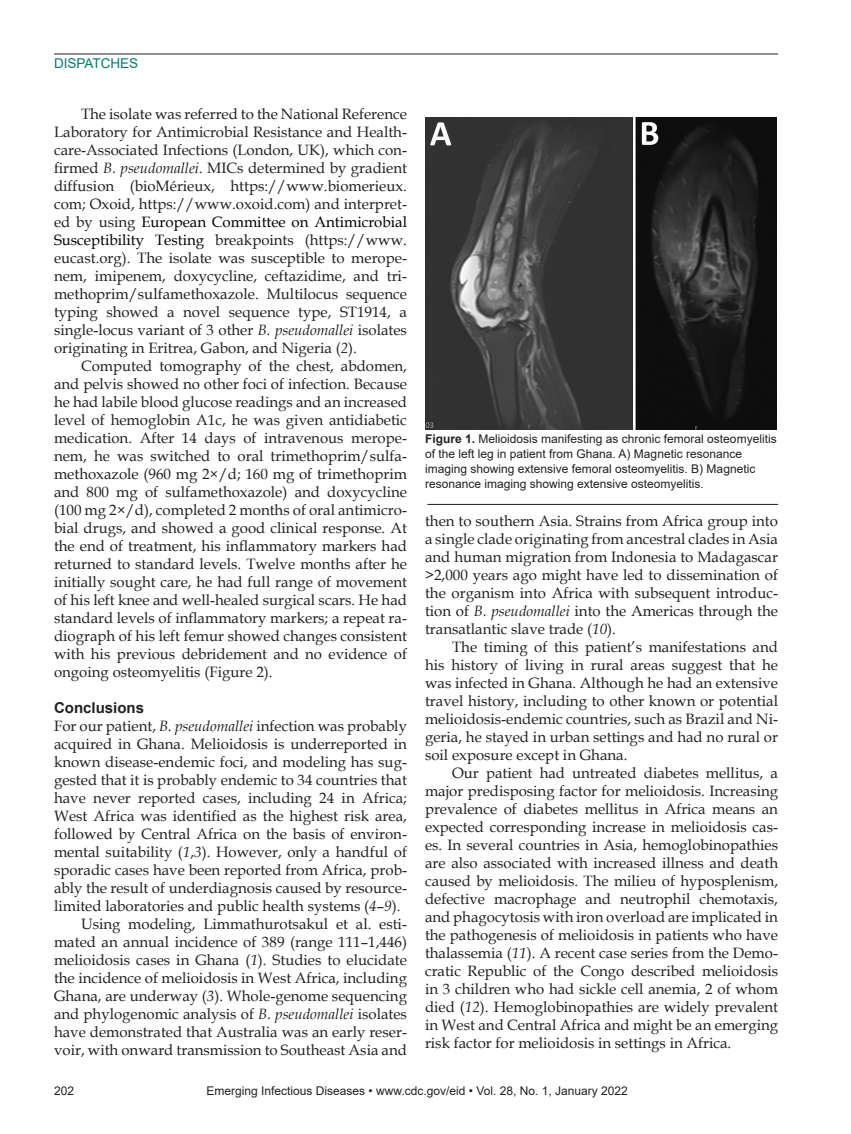
<style>
.page{position:relative;width:851px;height:1134px;background:#fff}
.page>*{position:absolute;margin:0;border:0;box-sizing:border-box;transform-origin:0 0}
.t1{font:15px/18px "Book Antiqua";color:#231f20;text-align:justify}
.t2{font:700 15px "Arial";color:#231f20}
.t3{font:13.5px "Arial";color:#007d70}
.t4{font:12px/15px "Arial";color:#231f20}
.s1{font-style:italic}
.s2{color:#000}
.s3{font-weight:700}
</style>
<div class="page">
<hr style="left:54px;top:54px;width:724px;height:1px;background:#231f20">
<img style="left:425px;top:117px;width:351px;height:312px">
<hr style="left:427px;top:504px;width:351px;height:1px;background:#231f20">
<p class="t3" style="left:54px;top:54px;width:86px">DISPATCHES</p>
<p class="t1" style="left:54px;top:104px;width:354px;text-indent:27px">The isolate was referred to the National Reference Laboratory for Antimicrobial Resistance and Health&shy;care-Associated Infections (London, UK), which con&shy;firmed <span class="s1">B. pseudomallei</span>. MICs determined by gradient diffusion (bioMérieux, https://www.biomerieux. com; Oxoid, https://www.oxoid.com) and interpret&shy;ed by using <span class="s2">European Committee on Antimicrobial Susceptibility Testing</span> breakpoints (https://www. eucast.org). The isolate was susceptible to merope&shy;nem, imipenem, doxycycline, ceftazidime, and tri&shy;methoprim/sulfamethoxazole. Multilocus sequence typing showed a novel sequence type, ST1914, a single-locus variant of 3 other <span class="s1">B. pseudomallei</span> isolates originating in Eritrea, Gabon, and Nigeria (<span class="s1">2</span>).</p>
<p class="t1" style="left:54px;top:356px;width:354px;text-indent:27px">Computed tomography of the chest, abdomen, and pelvis showed no other foci of infection. Because he had labile blood glucose readings and an increased level of hemoglobin A1c, he was given antidiabetic medication. After 14 days of intravenous merope&shy;nem, he was switched to oral trimethoprim/sulfa&shy;methoxazole (960 mg 2×/d; 160 mg of trimethoprim and 800 mg of sulfamethoxazole) and doxycycline (100 mg 2×/d), completed 2 months of oral antimicro&shy;bial drugs, and showed a good clinical response. At the end of treatment, his inflammatory markers had returned to standard levels. Twelve months after he initially sought care, he had full range of movement of his left knee and well-healed surgical scars. He had standard levels of inflammatory markers; a repeat ra&shy;diograph of his left femur showed changes consistent with his previous debridement and no evidence of ongoing osteomyelitis (Figure 2).</p>
<p class="t2" style="left:54px;top:697px;width:92px">Conclusions</p>
<p class="t1" style="left:54px;top:716px;width:354px">For our patient, <span class="s1">B. pseudomallei</span> infection was probably</p>
<p class="t1" style="left:54px;top:734px;width:354px">acquired in Ghana. Melioidosis is underreported in</p>
<p class="t1" style="left:54px;top:752px;width:354px">known disease-endemic foci, and modeling has sug-</p>
<p class="t1" style="left:54px;top:770px;width:354px">gested that it is probably endemic to 34 countries that</p>
<p class="t1" style="left:54px;top:788px;width:354px">have never reported cases, including 24 in Africa;</p>
<p class="t1" style="left:54px;top:806px;width:354px">West Africa was identified as the highest risk area,</p>
<p class="t1" style="left:54px;top:824px;width:354px">followed by Central Africa on the basis of environ-</p>
<p class="t1" style="left:54px;top:842px;width:354px">mental suitability (<span class="s1">1</span>,<span class="s1">3</span>). However, only a handful of</p>
<p class="t1" style="left:54px;top:860px;width:354px">sporadic cases have been reported from Africa, prob-</p>
<p class="t1" style="left:54px;top:878px;width:354px">ably the result of underdiagnosis caused by resource-</p>
<p class="t1" style="left:54px;top:896px;width:348px">limited laboratories and public health systems (<span class="s1">4</span>–<span class="s1">9</span>).</p>
<p class="t1" style="left:81px;top:914px;width:327px">Using modeling, Limmathurotsakul et al. esti-</p>
<p class="t1" style="left:54px;top:932px;width:354px">mated an annual incidence of 389 (range 111–1,446)</p>
<p class="t1" style="left:54px;top:950px;width:354px">melioidosis cases in Ghana (<span class="s1">1</span>). Studies to elucidate</p>
<p class="t1" style="left:54px;top:968px;width:354px">the incidence of melioidosis in West Africa, including</p>
<p class="t1" style="left:54px;top:986px;width:354px">Ghana, are underway (<span class="s1">3</span>). Whole-genome sequencing</p>
<p class="t1" style="left:54px;top:1004px;width:354px">and phylogenomic analysis of <span class="s1">B. pseudomallei</span> isolates</p>
<p class="t1" style="left:54px;top:1022px;width:354px">have demonstrated that Australia was an early reser-</p>
<p class="t1" style="left:54px;top:1040px;width:354px">voir, with onward transmission to Southeast Asia and</p>
<p class="t4" style="left:425px;top:432px;width:353px"><span class="s3">Figure 1.</span> Melioidosis manifesting as chronic femoral osteomyelitis of the left leg in patient from Ghana. A) Magnetic resonance imaging showing extensive femoral osteomyelitis. B) Magnetic resonance imaging showing extensive osteomyelitis.</p>
<p class="t1" style="left:425px;top:512px;width:354px">then to southern Asia. Strains from Africa group into a single clade originating from ancestral clades in Asia and human migration from Indonesia to Madagascar &gt;2,000 years ago might have led to dissemination of the organism into Africa with subsequent introduc&shy;tion of <span class="s1">B. pseudomallei</span> into the Americas through the transatlantic slave trade (<span class="s1">10</span>).</p>
<p class="t1" style="left:425px;top:638px;width:354px;text-indent:27px">The timing of this patient’s manifestations and his history of living in rural areas suggest that he was infected in Ghana. Although he had an extensive travel history, including to other known or potential melioidosis-endemic countries, such as Brazil and Ni&shy;geria, he stayed in urban settings and had no rural or soil exposure except in Ghana.</p>
<p class="t1" style="left:425px;top:764px;width:354px;text-indent:27px">Our patient had untreated diabetes mellitus, a major predisposing factor for melioidosis. Increasing prevalence of diabetes mellitus in Africa means an expected corresponding increase in melioidosis cas&shy;es. In several countries in Asia, hemoglobinopathies are also associated with increased illness and death caused by melioidosis. The milieu of hyposplenism, defective macrophage and neutrophil chemotaxis, and phagocytosis with iron overload are implicated in the pathogenesis of melioidosis in patients who have thalassemia (<span class="s1">11</span>). A recent case series from the Demo&shy;cratic Republic of the Congo described melioidosis in 3 children who had sickle cell anemia, 2 of whom died (<span class="s1">12</span>). Hemoglobinopathies are widely prevalent in West and Central Africa and might be an emerging risk factor for melioidosis in settings in Africa.</p>
<p class="t4" style="left:54px;top:1084px;width:22px">202</p>
<p class="t4" style="left:206px;top:1084px;width:423px">Emerging Infectious Diseases • www.cdc.gov/eid • Vol. 28, No. 1, January 2022</p>
</div>
